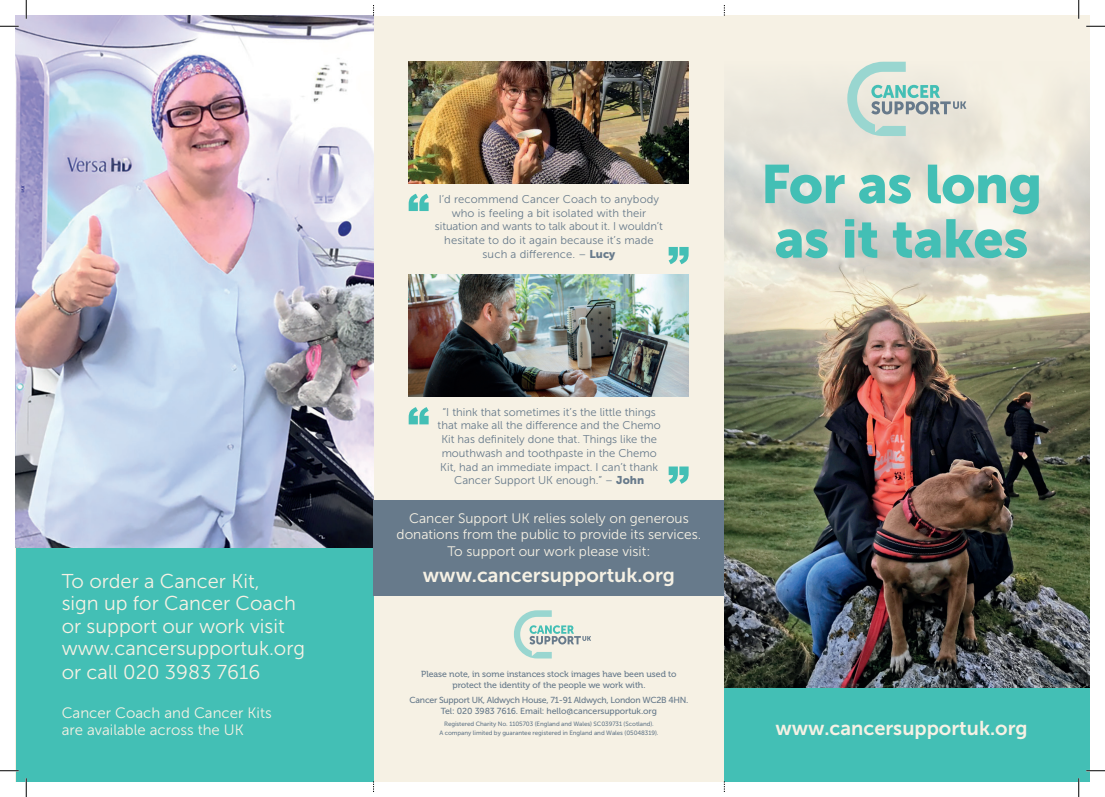
<style>
.page{position:relative;width:1105px;height:797px;background:#fff}
.page>*{position:absolute;margin:0;border:0;box-sizing:border-box;transform-origin:0 0}
.t1{font:53.75px/54.5px "Museo Sans 900";letter-spacing:-.015em;color:#43bfb5}
.t2{font:20px/22.8px "Museo Sans 300";color:#f6f1e4}
.t3{font:20px "Museo Sans 700";color:#f6f1e4}
.t4{font:15px/17.5px "Museo Sans 300";color:#f6f1e4}
.t5{font:13.75px/16.2px "Museo Sans 300";color:#f6f1e4;text-align:center}
.t6{font:11.25px/13.8px "Museo Sans 300";color:#677a8b;text-align:center}
.t7{font:8.75px/11.2px "Museo Sans 500";letter-spacing:-.03em;color:#677a8b;text-align:center}
.t8{font:8.75px/11.2px "Museo 500";letter-spacing:-.005em;color:#677a8b;text-align:center}
.t9{font:6.25px/8.8px "Museo Sans 500";letter-spacing:-.01em;color:#677a8b;text-align:center}
.s1{font-family:"Museo Sans 900"}
</style>
<div class="page">
<div style="left:16px;top:16px;width:708px;height:765px;background:#f6f1e4"></div>
<div style="left:16px;top:16px;width:357px;height:765px;background:#43bfb5"></div>
<div style="left:724px;top:685px;width:365px;height:96px;background:#43bfb5"></div>
<img style="left:16px;top:16px;width:357px;height:531px">
<div style="left:373px;top:500px;width:351px;height:96px;background:#677a8b"></div>
<svg style="left:514px;top:610px;width:77px;height:48px"></svg>
<img style="left:724px;top:386px;width:365px;height:301px">
<svg style="left:724px;top:16px;width:365px;height:370px;background:#d6d0c1"></svg>
<svg style="left:847px;top:62px;width:119px;height:74px;background:#ccdbd2"></svg>
<img style="left:409px;top:62px;width:280px;height:122px">
<svg style="left:409px;top:194px;width:20px;height:17px"></svg>
<svg style="left:669px;top:247px;width:20px;height:17px"></svg>
<img style="left:409px;top:274px;width:280px;height:122px">
<svg style="left:409px;top:407px;width:20px;height:17px"></svg>
<svg style="left:669px;top:466px;width:20px;height:18px"></svg>
<svg style="left:0;top:25px;width:19px;height:2px"></svg>
<svg style="left:1086px;top:25px;width:19px;height:2px"></svg>
<svg style="left:0;top:770px;width:19px;height:1px"></svg>
<svg style="left:1086px;top:770px;width:19px;height:1px"></svg>
<svg style="left:25px;top:0;width:2px;height:19px"></svg>
<svg style="left:25px;top:778px;width:2px;height:19px"></svg>
<svg style="left:1078px;top:0;width:1px;height:19px"></svg>
<svg style="left:1078px;top:778px;width:1px;height:19px"></svg>
<h2 class="t2" style="left:62px;top:569px;width:245px">To order a Cancer Kit,<br>sign up for Cancer Coach or support our work visit www.cancersupportuk.org or call 020 3983 7616</h2>
<h3 class="t4" style="left:62px;top:704px;width:211px">Cancer Coach and Cancer Kits are available across the UK</h3>
<p class="t6" style="left:435px;top:192px;width:229px">I’d recommend Cancer Coach to anybody who is feeling a bit isolated with their situation and wants to talk about it. I wouldn’t hesitate to do it again because it’s made such a difference. – <span class="s1">Lucy</span></p>
<p class="t6" style="left:438px;top:405px;width:225px">“I think that sometimes it’s the little things that make all the difference and the Chemo Kit has definitely done that. Things like the mouthwash and toothpaste in the Chemo Kit, had an immediate impact. I can’t thank Cancer Support UK enough.” – <span class="s1">John</span></p>
<p class="t5" style="left:397px;top:510px;width:306px">Cancer Support UK relies solely on generous donations from the public to provide its services.<br>To support our work please visit:</p>
<h2 class="t3" style="left:423px;top:564px;width:254px">www.cancersupportuk.org</h2>
<p class="t8" style="left:421px;top:668px;width:257px">Please note, in some instances stock images have been used to protect the identity of the people we work with.</p>
<p class="t7" style="left:410px;top:694px;width:280px">Cancer Support UK, Aldwych House, 71-91 Aldwych, London WC2B 4HN.<br>Tel: 020 3983 7616. Email: hello@cancersupportuk.org</p>
<p class="t9" style="left:439px;top:719px;width:221px">Registered Charity No. 1105703 (England and Wales) SC039731 (Scotland).<br>A company limited by guarantee registered in England and Wales (05048319).</p>
<h1 class="t1" style="left:761px;top:157px;width:283px">For as long as it takes</h1>
<h2 class="t3" style="left:775px;top:717px;width:254px">www.cancersupportuk.org</h2>
</div>
